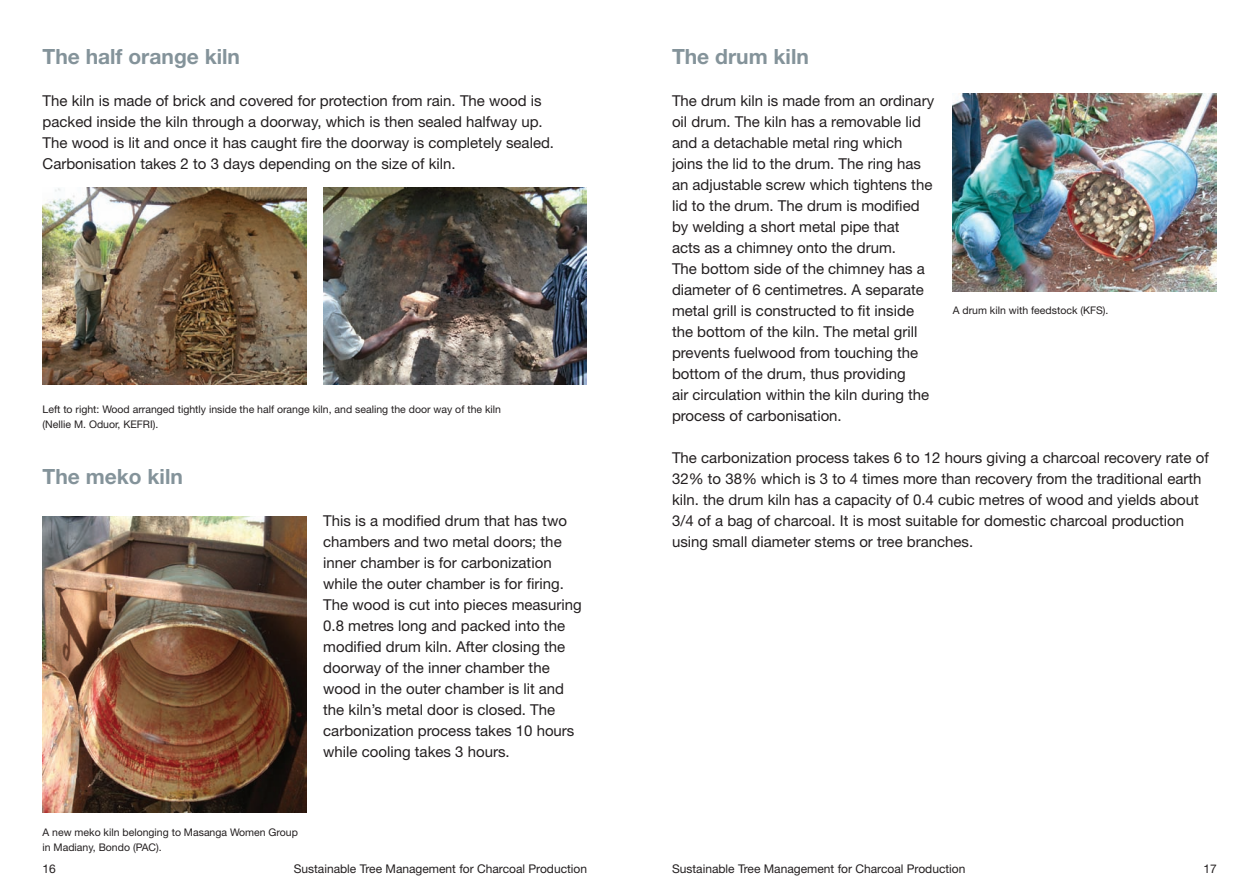
<style>
.page{position:relative;width:1259px;height:893px;background:#fff}
.page>*{position:absolute;margin:0;border:0;box-sizing:border-box;transform-origin:0 0}
.Sub_Head{font:700 21px "Helvetica Neue LT Std";color:#84939a}
.Body_Copy{font:15px/21px "Helvetica Neue LT";color:#231f20}
.t1{font:12px "Helvetica Neue LT";color:#231f20}
.Caption2{font:10.5px/15px "Helvetica Neue LT";color:#231f20}
</style>
<div class="page">
<img style="left:43px;top:187px;width:263px;height:198px">
<img style="left:43px;top:516px;width:263px;height:297px">
<img style="left:952px;top:94px;width:264px;height:197px">
<img style="left:323px;top:187px;width:264px;height:198px">
<p class="Sub_Head" style="left:43px;top:43px;width:199px">The half orange kiln</p>
<p class="Body_Copy" style="left:43px;top:89px;width:513px">The kiln is made of brick and covered for protection from rain. The wood is packed inside the kiln through a doorway, which is then sealed halfway up.<br>The wood is lit and once it has caught fire the doorway is completely sealed.<br>Carbonisation takes 2 to 3 days depending on the size of kiln.</p>
<p class="Caption2" style="left:43px;top:401px;width:460px">Left to right: Wood arranged tightly inside the half orange kiln, and sealing the door way of the kiln (Nellie M. Oduor, KEFRI).</p>
<p class="Sub_Head" style="left:43px;top:463px;width:142px">The meko kiln</p>
<p class="Body_Copy" style="left:323px;top:509px;width:260px">This is a modified drum that has two chambers and two metal doors; the inner chamber is for carbonization while the outer chamber is for firing.<br>The wood is cut into pieces measuring 0.8 metres long and packed into the modified drum kiln. After closing the doorway of the inner chamber the wood in the outer chamber is lit and the kiln’s metal door is closed. The carbonization process takes 10 hours while cooling takes 3 hours.</p>
<p class="Caption2" style="left:43px;top:825px;width:257px">A new meko kiln belonging to Masanga Women Group in Madiany, Bondo (PAC).</p>
<p class="Sub_Head" style="left:672px;top:43px;width:138px">The drum kiln</p>
<p class="Body_Copy" style="left:672px;top:89px;width:264px">The drum kiln is made from an ordinary oil drum. The kiln has a removable lid and a detachable metal ring which joins the lid to the drum. The ring has an adjustable screw which tightens the lid to the drum. The drum is modified by welding a short metal pipe that<br>acts as a chimney onto the drum.<br>The bottom side of the chimney has a diameter of 6 centimetres. A separate metal grill is constructed to fit inside the bottom of the kiln. The metal grill prevents fuelwood from touching the bottom of the drum, thus providing<br>air circulation within the kiln during the process of carbonisation.</p>
<p class="Body_Copy" style="left:672px;top:446px;width:538px">The carbonization process takes 6 to 12 hours giving a charcoal recovery rate of 32% to 38% which is 3 to 4 times more than recovery from the traditional earth kiln. the drum kiln has a capacity of 0.4 cubic metres of wood and yields about 3/4 of a bag of charcoal. It is most suitable for domestic charcoal production using small diameter stems or tree branches.</p>
<p class="Caption2" style="left:952px;top:303px;width:157px">A drum kiln with feedstock (KFS).</p>
<p class="t1" style="left:43px;top:861px;width:15px">16</p>
<p class="t1" style="left:294px;top:861px;width:295px">Sustainable Tree Management for Charcoal Production</p>
<p class="t1" style="left:672px;top:861px;width:295px">Sustainable Tree Management for Charcoal Production</p>
<p class="t1" style="left:1203px;top:861px;width:15px">17</p>
</div>
